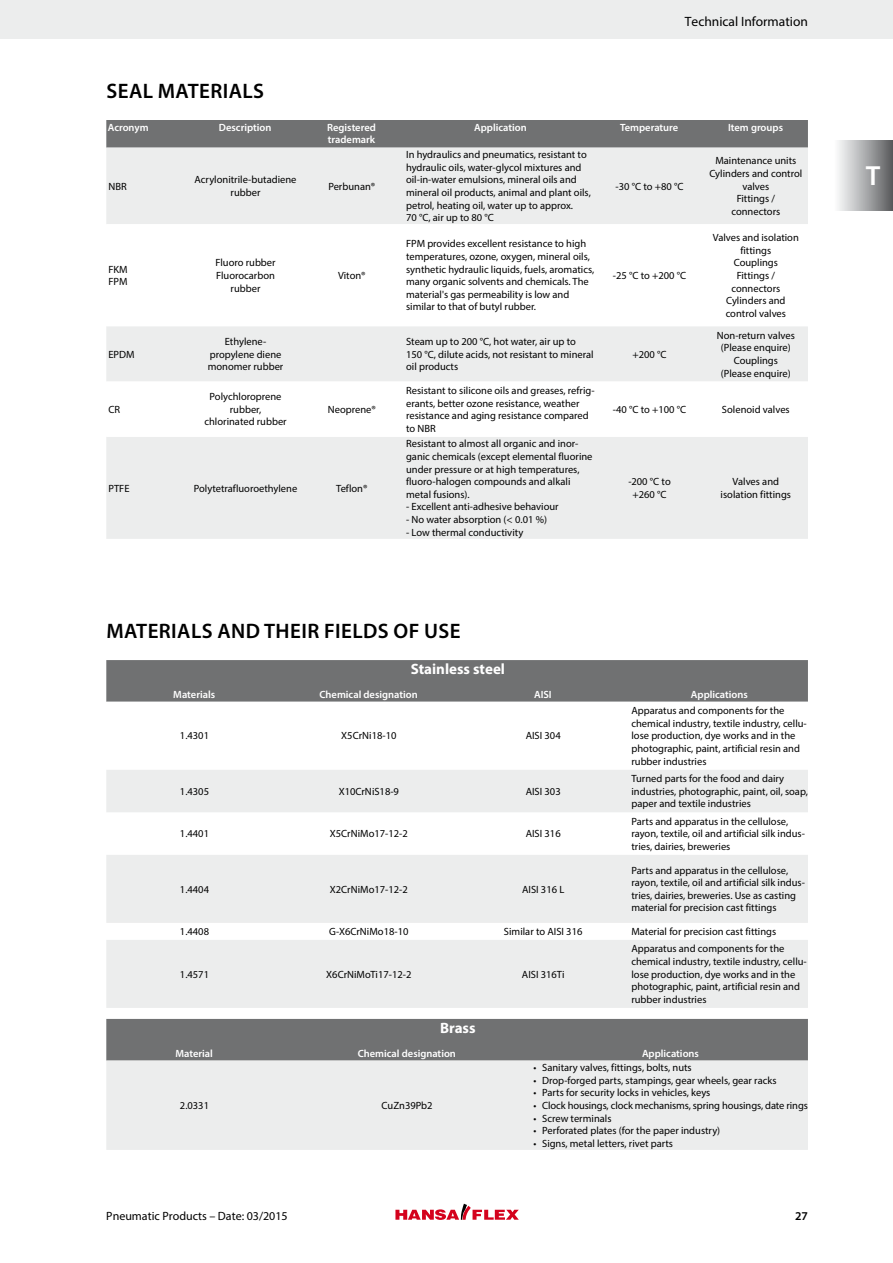
<style>
.page{position:relative;width:893px;height:1263px;background:#fff}
.page>*{position:absolute;margin:0;border:0;box-sizing:border-box;transform-origin:0 0}
.t1{font:600 27.75px "Myriad Pro";color:#fff}
.t2{font:600 21px "Myriad Pro";letter-spacing:.02em;color:#000}
.t3{font:700 15px "Myriad Pro";color:#fff}
.t4{font:13.5px "Myriad Pro";color:#000}
.t5{font:12px "Myriad Pro";color:#000}
.t6{font:600 12px "Myriad Pro";color:#000}
.t7{font:10.5px/12.6px "Myriad Pro";color:#000}
.t8{font:600 10.5px/12.6px "Myriad Pro";color:#fff}
</style>
<div class="page">
<div style="left:833px;top:140px;width:60px;height:70px;background:linear-gradient(to right,#fff,#5e5f62)"></div>
<div style="left:106px;top:120px;width:702px;height:28px;background:#707172"></div>
<div style="left:106px;top:148px;width:702px;height:391px;background:#eceded"></div>
<svg style="left:106px;top:224px;width:702px;height:213px"></svg>
<div style="left:106px;top:660px;width:702px;height:42px;background:#707172"></div>
<svg style="left:106px;top:770px;width:702px;height:238px;fill:#eceded"></svg>
<div style="left:106px;top:1019px;width:702px;height:41px;background:#707172"></div>
<div style="left:106px;top:1060px;width:702px;height:90px;background:#eceded"></div>
<div style="left:0;top:0;width:893px;height:38px;background:#eceded"></div>
<svg style="left:395px;top:1204px;width:124px;height:16px"></svg>
<p class="t4" style="left:685px;top:13px;width:125px">Technical Information</p>
<h2 class="t2" style="left:107px;top:77px;width:159px">SEAL MATERIALS</h2>
<p class="t8" style="left:108px;top:121px;width:42px">Acronym</p>
<p class="t8" style="left:219px;top:121px;width:54px">Description</p>
<p class="t8" style="left:327px;top:121px;width:50px">Registered trademark</p>
<p class="t8" style="left:474px;top:121px;width:54px">Application</p>
<p class="t8" style="left:620px;top:121px;width:60px">Temperature</p>
<p class="t8" style="left:728px;top:121px;width:57px">Item groups</p>
<p class="t7" style="left:108px;top:180px;width:20px">NBR</p>
<p class="t7" style="left:195px;top:173px;width:103px;text-align:center">Acrylonitrile-butadiene rubber</p>
<p class="t7" style="left:328px;top:180px;width:48px">Perbunan®</p>
<p class="t7" style="left:406px;top:148px;width:186px">In hydraulics and pneumatics, resistant to hydraulic oils, water-glycol mixtures and oil-in-water emulsions, mineral oils and mineral oil products, animal and plant oils, petrol, heating oil, water up to approx.<br>70 °C, air up to 80 °C</p>
<p class="t7" style="left:709px;top:154px;width:94px;text-align:center">Maintenance units<br>Cylinders and control valves<br>Fittings /<br>connectors</p>
<p class="t7" style="left:616px;top:180px;width:69px">-30 °C to +80 °C</p>
<p class="t7" style="left:108px;top:263px;width:21px">FKM<br>FPM</p>
<p class="t7" style="left:215px;top:256px;width:62px;text-align:center">Fluoro rubber<br>Fluorocarbon rubber</p>
<p class="t7" style="left:338px;top:269px;width:29px">Viton®</p>
<p class="t7" style="left:406px;top:237px;width:190px">FPM provides excellent resistance to high temperatures, ozone, oxygen, mineral oils, synthetic hydraulic liquids, fuels, aromatics, many organic solvents and chemicals. The material's gas permeability is low and similar to that of butyl rubber.</p>
<p class="t7" style="left:108px;top:348px;width:28px">EPDM</p>
<p class="t7" style="left:108px;top:403px;width:13px">CR</p>
<p class="t7" style="left:208px;top:335px;width:77px;text-align:center">Ethylene&shy;propylene diene monomer rubber</p>
<p class="t7" style="left:406px;top:335px;width:189px">Steam up to 200 °C, hot water, air up to<br>150 °C, dilute acids, not resistant to mineral oil products</p>
<p class="t7" style="left:204px;top:390px;width:84px;text-align:center">Polychloroprene rubber, chlorinated rubber</p>
<p class="t7" style="left:328px;top:403px;width:49px">Neoprene®</p>
<p class="t7" style="left:406px;top:384px;width:190px">Resistant to silicone oils and greases, refrig&shy;erants, better ozone resistance, weather resistance and aging resistance compared to NBR</p>
<p class="t7" style="left:108px;top:482px;width:23px">PTFE</p>
<p class="t7" style="left:194px;top:482px;width:105px">Polytetrafluoroethylene</p>
<p class="t7" style="left:336px;top:482px;width:33px">Teflon®</p>
<p class="t7" style="left:406px;top:437px;width:188px">Resistant to almost all organic and inor&shy;ganic chemicals (except elemental fluorine under pressure or at high temperatures, fluoro-halogen compounds and alkali metal fusions).</p>
<p class="t7" style="left:406px;top:500px;width:154px">- Excellent anti-adhesive behaviour</p>
<p class="t7" style="left:406px;top:513px;width:142px">- No water absorption (&lt; 0.01 %)</p>
<p class="t7" style="left:406px;top:526px;width:119px">- Low thermal conductivity</p>
<p class="t7" style="left:613px;top:269px;width:75px">-25 °C to +200 °C</p>
<p class="t7" style="left:632px;top:348px;width:36px">+200 °C</p>
<p class="t7" style="left:713px;top:231px;width:88px;text-align:center">Valves and isolation fittings<br>Couplings<br>Fittings / connectors<br>Cylinders and control valves</p>
<p class="t7" style="left:717px;top:329px;width:80px;text-align:center">Non-return valves (Please enquire)<br>Couplings<br>(Please enquire)</p>
<p class="t7" style="left:613px;top:403px;width:75px">-40 °C to +100 °C</p>
<p class="t7" style="left:722px;top:403px;width:69px">Solenoid valves</p>
<p class="t7" style="left:628px;top:475px;width:44px;text-align:center">-200 °C to +260 °C</p>
<p class="t7" style="left:721px;top:475px;width:72px;text-align:center">Valves and isolation fittings</p>
<h2 class="t2" style="left:107px;top:617px;width:356px">MATERIALS AND THEIR FIELDS OF USE</h2>
<h3 class="t3" style="left:411px;top:659px;width:96px">Stainless steel</h3>
<p class="t8" style="left:173px;top:688px;width:43px">Materials</p>
<p class="t8" style="left:319px;top:688px;width:100px">Chemical designation</p>
<p class="t8" style="left:534px;top:688px;width:19px">AISI</p>
<p class="t8" style="left:691px;top:688px;width:58px">Applications</p>
<p class="t7" style="left:180px;top:729px;width:31px">1.4301</p>
<p class="t7" style="left:341px;top:729px;width:57px">X5CrNi18-10</p>
<p class="t7" style="left:526px;top:729px;width:37px">AISI 304</p>
<p class="t7" style="left:631px;top:704px;width:177px">Apparatus and components for the chemical industry, textile industry, cellu&shy;lose production, dye works and in the photographic, paint, artificial resin and rubber industries</p>
<p class="t7" style="left:180px;top:785px;width:31px">1.4305</p>
<p class="t7" style="left:339px;top:785px;width:62px">X10CrNiS18-9</p>
<p class="t7" style="left:526px;top:785px;width:37px">AISI 303</p>
<p class="t7" style="left:180px;top:827px;width:31px">1.4401</p>
<p class="t7" style="left:330px;top:827px;width:79px">X5CrNiMo17-12-2</p>
<p class="t7" style="left:526px;top:827px;width:37px">AISI 316</p>
<p class="t7" style="left:180px;top:882px;width:31px">1.4404</p>
<p class="t7" style="left:330px;top:882px;width:79px">X2CrNiMo17-12-2</p>
<p class="t7" style="left:522px;top:882px;width:44px">AISI 316 L</p>
<p class="t7" style="left:631px;top:772px;width:178px">Turned parts for the food and dairy industries, photographic, paint, oil, soap, paper and textile industries</p>
<p class="t7" style="left:631px;top:815px;width:175px">Parts and apparatus in the cellulose, rayon, textile, oil and artificial silk indus&shy;tries, dairies, breweries</p>
<p class="t7" style="left:631px;top:864px;width:175px">Parts and apparatus in the cellulose, rayon, textile, oil and artificial silk indus&shy;tries, dairies, breweries. Use as casting material for precision cast fittings</p>
<p class="t7" style="left:180px;top:925px;width:31px">1.4408</p>
<p class="t7" style="left:329px;top:925px;width:81px">G-X6CrNiMo18-10</p>
<p class="t7" style="left:504px;top:925px;width:80px">Similar to AISI 316</p>
<p class="t7" style="left:631px;top:925px;width:146px">Material for precision cast fittings</p>
<p class="t7" style="left:180px;top:967px;width:31px">1.4571</p>
<p class="t7" style="left:326px;top:967px;width:87px">X6CrNiMoTi17-12-2</p>
<p class="t7" style="left:522px;top:967px;width:44px">AISI 316Ti</p>
<p class="t7" style="left:631px;top:942px;width:177px">Apparatus and components for the chemical industry, textile industry, cellu&shy;lose production, dye works and in the photographic, paint, artificial resin and rubber industries</p>
<h3 class="t3" style="left:440px;top:1018px;width:37px">Brass</h3>
<p class="t8" style="left:175px;top:1047px;width:39px">Material</p>
<p class="t8" style="left:358px;top:1047px;width:100px">Chemical designation</p>
<p class="t8" style="left:642px;top:1047px;width:58px">Applications</p>
<p class="t7" style="left:180px;top:1099px;width:31px">2.0331</p>
<p class="t7" style="left:382px;top:1099px;width:53px">CuZn39Pb2</p>
<p class="t7" style="left:534px;top:1061px;width:160px">• Sanitary valves, fittings, bolts, nuts</p>
<p class="t7" style="left:534px;top:1074px;width:244px">• Drop-forged parts, stampings, gear wheels, gear racks</p>
<p class="t7" style="left:534px;top:1086px;width:178px">• Parts for security locks in vehicles, keys</p>
<p class="t7" style="left:534px;top:1099px;width:276px">• Clock housings, clock mechanisms, spring housings, date rings</p>
<p class="t7" style="left:534px;top:1111px;width:79px">• Screw terminals</p>
<p class="t7" style="left:534px;top:1124px;width:188px">• Perforated plates (for the paper industry)</p>
<p class="t7" style="left:534px;top:1137px;width:141px">• Signs, metal letters, rivet parts</p>
<p class="t5" style="left:106px;top:1208px;width:183px">Pneumatic Products – Date: 03/2015</p>
<p class="t6" style="left:795px;top:1209px;width:14px">27</p>
<h1 class="t1" style="left:866px;top:158px;width:16px">T</h1>
</div>
